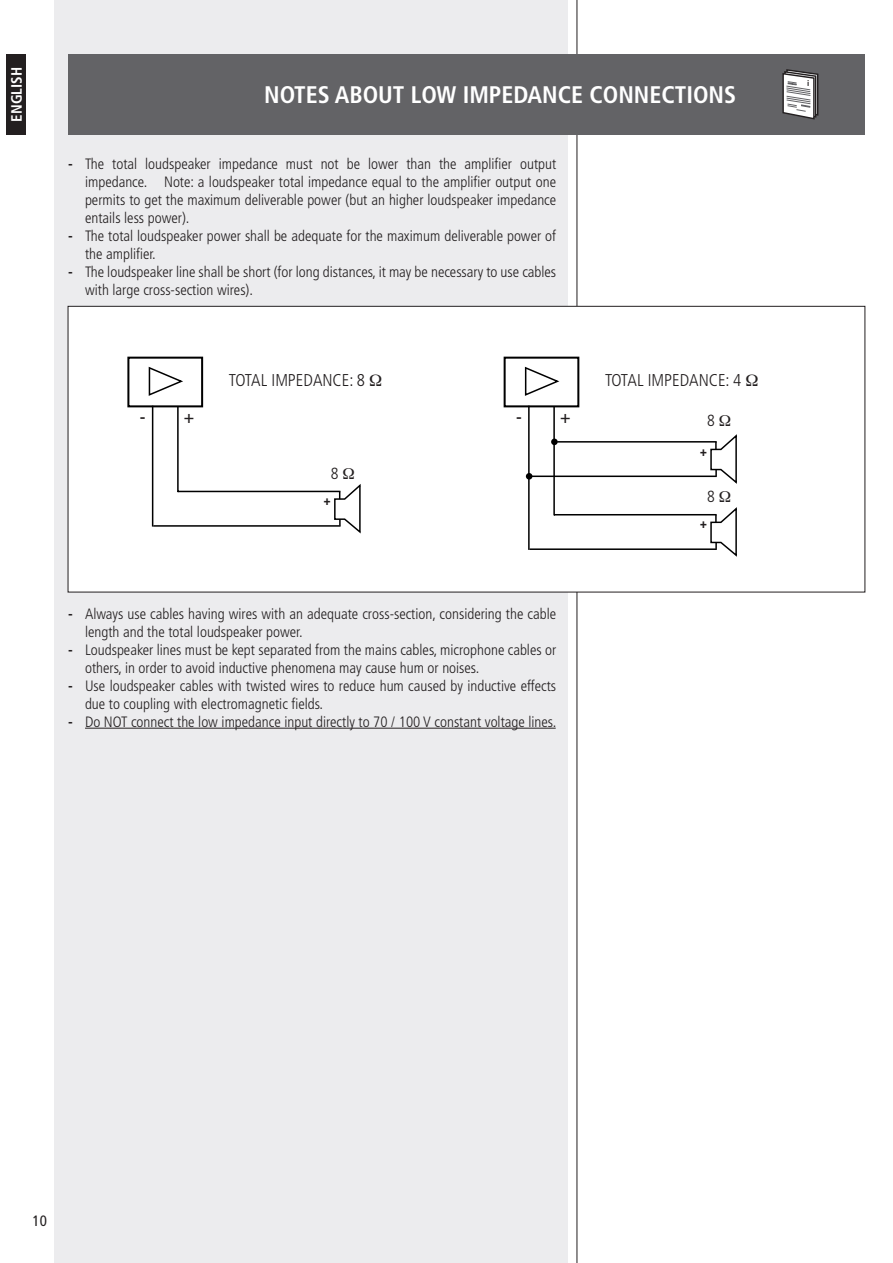
<style>
.page{position:relative;width:893px;height:1263px;background:#fff}
.page>*{position:absolute;margin:0;border:0;box-sizing:border-box;transform-origin:0 0}
.t1{font:700 condensed 24px "Frutiger";color:#fff}
.t2{font:17.55px "Helvetica";color:#231f20}
.t3{font:300 condensed 17.1px "Frutiger";color:#231f20}
.t4{font:300 condensed 16.2px "Frutiger";color:#231f20}
.t5{font:300 condensed 15px/18px "Frutiger";color:#231f20}
.t6{font:700 condensed 15px "Frutiger";color:#fff}
.t7{font:condensed 15px "Frutiger";color:#231f20}
.t8{font:700 condensed 13.5px "Helvetica LT Std";color:#231f20}
.s1{font-weight:700}
</style>
<div class="page">
<div style="left:54px;top:0;width:514px;height:1263px;background:#ececee"></div>
<hr style="left:577px;top:0;width:1px;height:1263px;background:#231f20">
<div style="left:6px;top:54px;width:20px;height:81px;background:#231f20"></div>
<div style="left:68px;top:54px;width:797px;height:81px;background:#636366"></div>
<svg style="left:782px;top:69px;width:37px;height:51px"></svg>
<hr style="left:85px;top:728px;width:471px;height:1px;background:#231f20">
<div style="left:68px;top:306px;width:797px;height:286px;background:#fff"></div>
<hr style="left:528px;top:406px;width:2px;height:144px;background:#000">
<hr style="left:553px;top:406px;width:2px;height:109px;background:#000">
<hr style="left:554px;top:514px;width:163px;height:1px;background:#000">
<hr style="left:529px;top:548px;width:188px;height:2px;background:#000">
<hr style="left:557px;top:441px;width:160px;height:2px;background:#000">
<div style="left:551px;top:439px;width:7px;height:6px;background:#000;border-radius:50%"></div>
<div style="left:526px;top:473px;width:6px;height:7px;background:#000;border-radius:50%"></div>
<svg style="left:710px;top:434px;width:27px;height:50px"></svg>
<div style="left:504px;top:357px;width:75px;height:50px;border:2px solid #000"></div>
<svg style="left:524px;top:366px;width:36px;height:30px"></svg>
<hr style="left:532px;top:475px;width:185px;height:2px;background:#000">
<hr style="left:152px;top:406px;width:1px;height:121px;background:#000">
<hr style="left:177px;top:406px;width:2px;height:86px;background:#000">
<hr style="left:178px;top:491px;width:162px;height:1px;background:#000">
<hr style="left:153px;top:525px;width:188px;height:2px;background:#000">
<div style="left:127px;top:357px;width:76px;height:50px;border:2px solid #000"></div>
<svg style="left:148px;top:366px;width:35px;height:30px"></svg>
<svg style="left:710px;top:507px;width:27px;height:50px"></svg>
<svg style="left:333px;top:484px;width:28px;height:50px"></svg>
<p class="t6" style="left:8px;top:122px;width:56px;rotate:-90deg">ENGLISH</p>
<h1 class="t1" style="left:264px;top:81px;width:473px">NOTES ABOUT LOW IMPEDANCE CONNECTIONS</h1>
<p class="t5" style="left:85px;top:155px;width:473px;text-align:justify;text-indent:-17px"><span class="s1">-</span> The total loudspeaker impedance must not be lower than the amplifier output impedance. Note: a loudspeaker total impedance equal to the amplifier output one permits to get the maximum deliverable power (but an higher loudspeaker impedance entails less power).</p>
<p class="t5" style="left:85px;top:227px;width:473px;text-indent:-17px"><span class="s1">-</span> The total loudspeaker power shall be adequate for the maximum deliverable power of the amplifier.</p>
<p class="t5" style="left:85px;top:263px;width:473px;text-indent:-17px"><span class="s1">-</span> The loudspeaker line shall be short (for long distances, it may be necessary to use cables with large cross-section wires).</p>
<p class="t2" style="left:140px;top:403px;width:56px">- +</p>
<p class="t3" style="left:229px;top:371px;width:138px">TOTAL IMPEDANCE: 8</p>
<p class="t4" style="left:331px;top:464px;width:9px">8</p>
<p class="t8" style="left:324px;top:492px;width:8px">+</p>
<p class="t2" style="left:516px;top:403px;width:56px">- +</p>
<p class="t5" style="left:85px;top:605px;width:473px;text-indent:-17px"><span class="s1">-</span> Always use cables having wires with an adequate cross-section, considering the cable length and the total loudspeaker power.</p>
<p class="t5" style="left:85px;top:641px;width:473px;text-indent:-17px"><span class="s1">-</span> Loudspeaker lines must be kept separated from the mains cables, microphone cables or others, in order to avoid inductive phenomena may cause hum or noises.</p>
<p class="t5" style="left:85px;top:677px;width:473px;text-indent:-17px"><span class="s1">-</span> Use loudspeaker cables with twisted wires to reduce hum caused by inductive effects due to coupling with electromagnetic fields.</p>
<p class="t5" style="left:68px;top:713px;width:490px"><span class="s1">-</span> Do NOT connect the low impedance input directly to 70 / 100 V constant voltage lines.</p>
<p class="t3" style="left:605px;top:371px;width:138px">TOTAL IMPEDANCE: 4</p>
<p class="t4" style="left:707px;top:412px;width:9px">8</p>
<p class="t8" style="left:700px;top:443px;width:8px">+</p>
<p class="t4" style="left:707px;top:487px;width:9px">8</p>
<p class="t8" style="left:700px;top:515px;width:8px">+</p>
<p class="t7" style="left:33px;top:1211px;width:16px">10</p>
</div>
